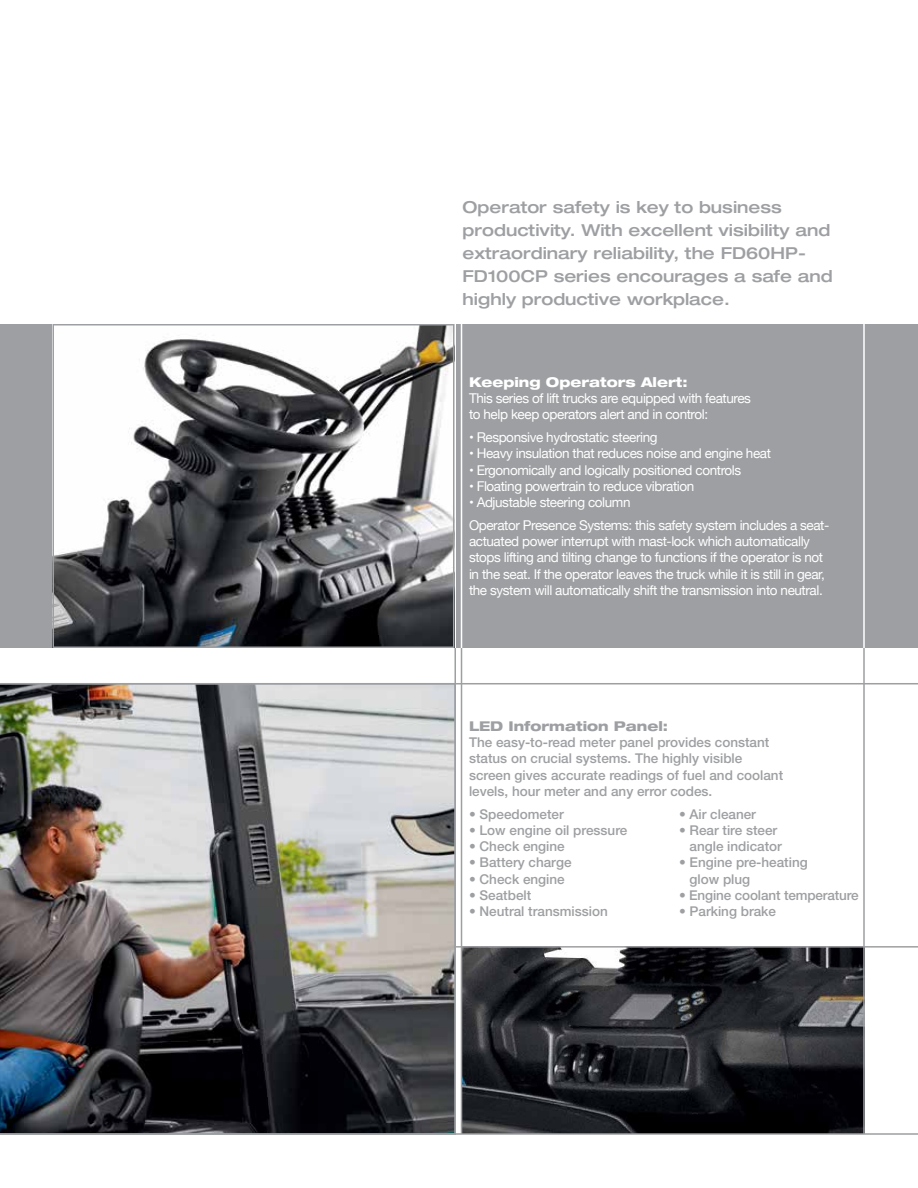
<style>
.page{position:relative;width:918px;height:1188px;background:#fff}
.page>*{position:absolute;margin:0;border:0;box-sizing:border-box;transform-origin:0 0}
.t1{font:500 expanded 16.5px/23px "Helvetica Neue LT Std";color:#9d9fa2}
.t2{font:13.5px/16.2px "Helvetica Neue";letter-spacing:-.03em;color:#fff}
.t3{font:500 13.5px/16.2px "Helvetica Neue LT Std";color:#9d9fa2}
.t4{font:800 expanded 13.5px "Helvetica Neue LT Std";color:#fff}
.t5{font:800 expanded 13.5px "Helvetica Neue LT Std";color:#9d9fa2}
</style>
<div class="page">
<img style="left:462px;top:948px;width:401px;height:185px">
<img style="left:0;top:684px;width:454px;height:449px">
<div style="left:0;top:324px;width:918px;height:324px;background:#9d9fa2"></div>
<hr style="left:0;top:1133px;width:918px;height:2px;background:#9d9fa2">
<hr style="left:454px;top:946px;width:464px;height:2px;background:#9d9fa2">
<hr style="left:863px;top:264px;width:2px;height:384px;background:#fff">
<hr style="left:0;top:683px;width:918px;height:1px;background:#9d9fa2">
<hr style="left:454px;top:264px;width:2px;height:384px;background:#fff">
<hr style="left:461px;top:264px;width:1px;height:384px;background:#fff">
<hr style="left:454px;top:648px;width:2px;height:486px;background:#9d9fa2">
<hr style="left:461px;top:648px;width:1px;height:486px;background:#9d9fa2">
<hr style="left:863px;top:648px;width:2px;height:486px;background:#9d9fa2">
<img style="left:55px;top:327px;width:396px;height:318px">
<div style="left:52px;top:324px;width:402px;height:324px;border:2px solid #9d9fa2"></div>
<p class="t1" style="left:463px;top:195px;width:372px">Operator safety is key to business productivity. With excellent visibility and extraordinary reliability, the FD60HP-FD100CP series encourages a safe and highly productive workplace.</p>
<p class="t4" style="left:469px;top:373px;width:220px">Keeping Operators Alert:</p>
<p class="t2" style="left:469px;top:391px;width:283px">This series of lift trucks are equipped with features to help keep operators alert and in control:</p>
<p class="t2" style="left:469px;top:430px;width:190px">• Responsive hydrostatic steering</p>
<p class="t2" style="left:469px;top:446px;width:303px">• Heavy insulation that reduces noise and engine heat</p>
<p class="t2" style="left:469px;top:462px;width:274px">• Ergonomically and logically positioned controls</p>
<p class="t2" style="left:469px;top:479px;width:227px">• Floating powertrain to reduce vibration</p>
<p class="t2" style="left:469px;top:492px;width:362px;line-height:23px">• Adjustable steering column<br>Operator Presence Systems: this safety system includes a seat-</p>
<p class="t2" style="left:469px;top:534px;width:357px">actuated power interrupt with mast-lock which automatically stops lifting and tilting change to functions if the operator is not in the seat. If the operator leaves the truck while it is still in gear, the system will automatically shift the transmission into neutral.</p>
<p class="t5" style="left:469px;top:717px;width:201px">LED Information Panel:</p>
<p class="t3" style="left:469px;top:734px;width:316px">The easy-to-read meter panel provides constant status on crucial systems. The highly visible screen gives accurate readings of fuel and coolant levels, hour meter and any error codes.</p>
<p class="t3" style="left:469px;top:806px;width:96px">• Speedometer</p>
<p class="t3" style="left:469px;top:822px;width:160px">• Low engine oil pressure</p>
<p class="t3" style="left:469px;top:838px;width:97px">• Check engine</p>
<p class="t3" style="left:469px;top:854px;width:104px">• Battery charge</p>
<p class="t3" style="left:469px;top:871px;width:97px">• Check engine</p>
<p class="t3" style="left:469px;top:887px;width:64px">• Seatbelt</p>
<p class="t3" style="left:469px;top:903px;width:140px">• Neutral transmission</p>
<p class="t3" style="left:679px;top:806px;width:79px">• Air cleaner</p>
<p class="t3" style="left:690px;top:822px;width:94px;text-indent:-11px">• Rear tire steer angle indicator</p>
<p class="t3" style="left:690px;top:854px;width:120px;text-indent:-11px">• Engine pre-heating glow plug</p>
<p class="t3" style="left:679px;top:887px;width:181px">• Engine coolant temperature</p>
<p class="t3" style="left:679px;top:903px;width:99px">• Parking brake</p>
</div>
